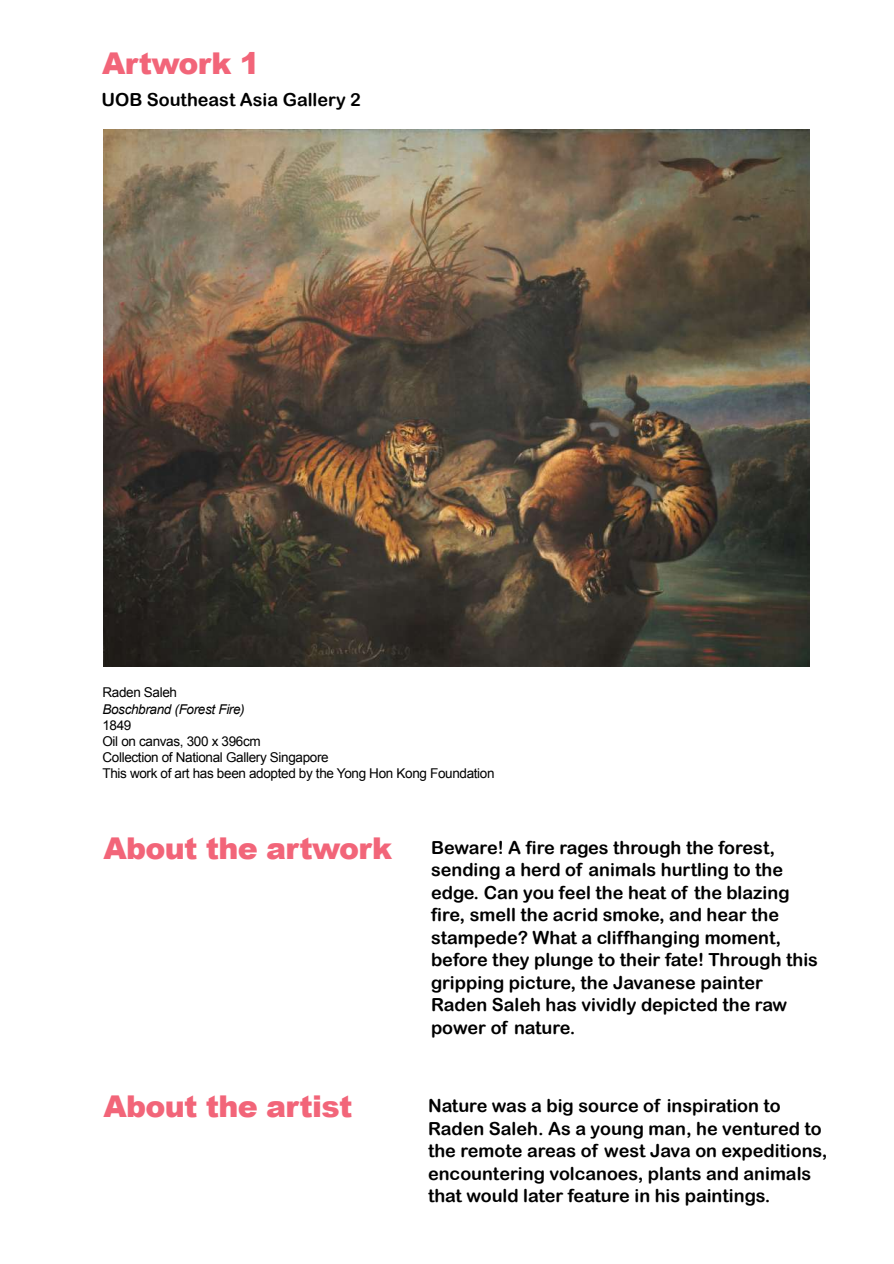
<style>
.page{position:relative;width:894px;height:1264px;background:#fff}
.page>*{position:absolute;margin:0;border:0;box-sizing:border-box;transform-origin:0 0}
.t1{font:900 30px "Arial";letter-spacing:-.025em;color:#f26579}
.t2{font:18px/22.5px "Arial Rounded MT Bold";color:#000}
.t3{font:13.5px/16.2px "Arial";letter-spacing:-.025em;color:#000}
.t4{font:italic 13.5px "Arial";letter-spacing:-.025em;color:#000}
</style>
<div class="page">
<img style="left:104px;top:129px;width:705px;height:538px">
<h1 class="t1" style="left:102px;top:41px;width:159px">Artwork 1</h1>
<p class="t2" style="left:101px;top:88px;width:261px">UOB Southeast Asia Gallery 2</p>
<p class="t3" style="left:102px;top:684px;width:76px">Raden Saleh</p>
<p class="t4" style="left:102px;top:701px;width:144px">Boschbrand (Forest Fire)</p>
<p class="t3" style="left:102px;top:717px;width:393px">1849<br>Oil on canvas, 300 x 396cm<br>Collection of National Gallery Singapore<br>This work of art has been adopted by the Yong Hon Kong Foundation</p>
<h1 class="t1" style="left:103px;top:826px;width:290px">About the artwork</h1>
<p class="t2" style="left:431px;top:836px;width:388px">Beware! A fire rages through the forest, sending a herd of animals hurtling to the edge. Can you feel the heat of the blazing fire, smell the acrid smoke, and hear the stampede? What a cliffhanging moment, before they plunge to their fate! Through this gripping picture, the Javanese painter Raden Saleh has vividly depicted the raw power of nature.</p>
<h1 class="t1" style="left:103px;top:1084px;width:250px">About the artist</h1>
<p class="t2" style="left:428px;top:1094px;width:400px">Nature was a big source of inspiration to Raden Saleh. As a young man, he ventured to the remote areas of west Java on expeditions, encountering volcanoes, plants and animals that would later feature in his paintings.</p>
</div>
